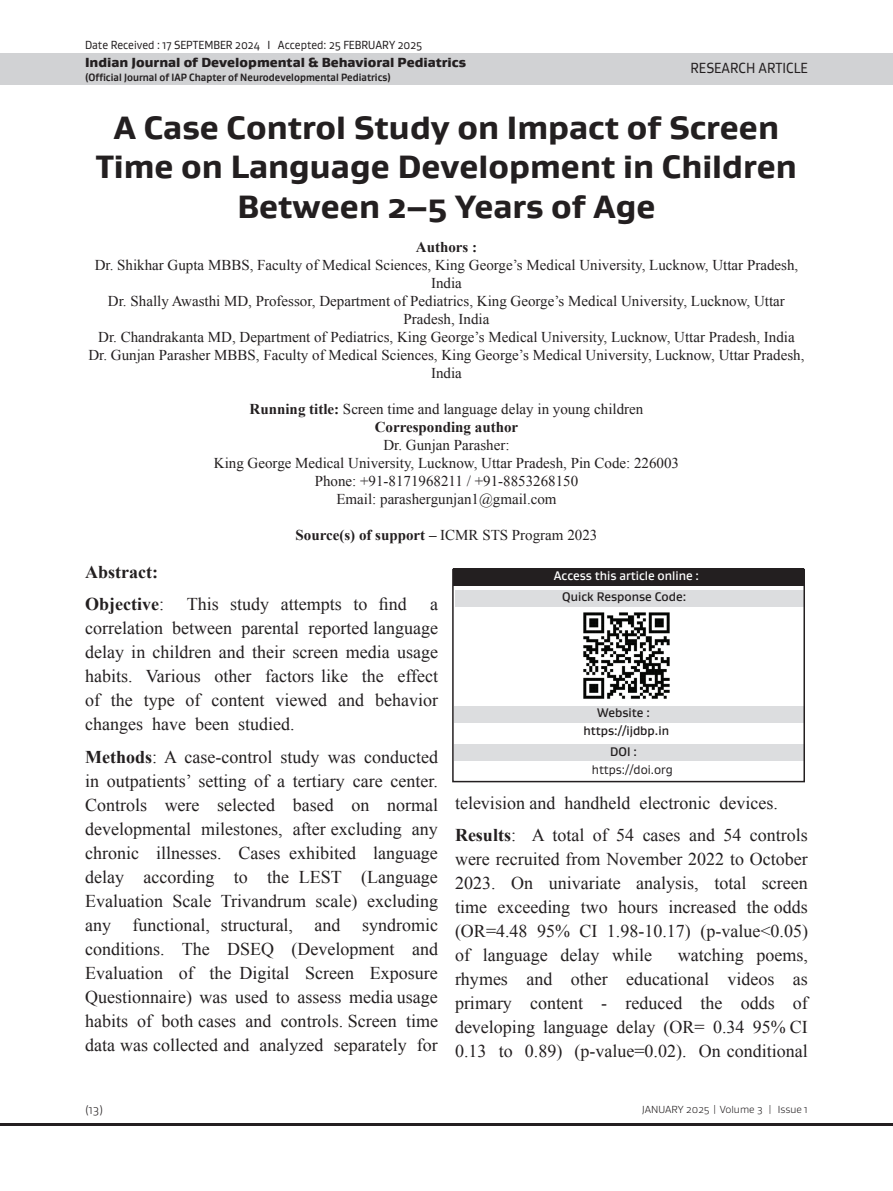
<style>
.page{position:relative;width:893px;height:1191px;background:#fff}
.page>*{position:absolute;margin:0;border:0;box-sizing:border-box;transform-origin:0 0}
.t1{font:800 33px/39.6px "Gustan";color:#231f20;text-align:center}
.t2{font:18px/24px "Times New Roman";color:#231f20;text-align:justify}
.t3{font:700 18px/32.5px "Times New Roman";color:#231f20}
.t4{font:15px/18px "Times New Roman";color:#231f20;text-align:center}
.t5{font:700 15px "Times New Roman";color:#231f20}
.t6{font:15px "Gustan";color:#231f20;scale:.9 1}
.t7{font:900 13.5px "Gustan";color:#231f20}
.t8{font:500 12.75px "Gustan";color:#231f20;scale:.95 1}
.t9{font:500 12.75px "Gustan";color:#fff;scale:.95 1}
.t10{font:12.75px "Gustan";color:#231f20;scale:.95 1}
.t11{font:12px "Gustan";color:#231f20;scale:.9 1}
.t12{font:300 12px "Gustan";color:#231f20}
.t13{font:700 10.8px "Gustan";color:#231f20;scale:.9 1}
.t14{font:300 10.5px "Gustan";color:#231f20}
.s1{font-weight:700}
.s2{font-weight:400}
</style>
<div class="page">
<div style="left:0;top:54px;width:893px;height:31px;background:#d1d2d4"></div>
<hr style="left:0;top:1123px;width:893px;height:2px;background:#231f20">
<div style="left:454px;top:569px;width:350px;height:17px;background:#231f20"></div>
<div style="left:454px;top:744px;width:349px;height:16px;background:#dcdddf"></div>
<div style="left:454px;top:706px;width:349px;height:17px;background:#dcdddf"></div>
<div style="left:455px;top:590px;width:349px;height:16px;background:#dcdddf"></div>
<div style="left:452px;top:569px;width:353px;height:213px;border:2px solid #231f20"></div>
<img style="left:583px;top:612px;width:87px;height:87px">
<p class="t11" style="left:85px;top:37px;width:376px">Date Received : 17 SEPTEMBER 2024 I Accepted: 25 february 2025</p>
<p class="t7" style="left:85px;top:53px;width:382px">Indian Journal of Developmental &amp; Behavioral Pediatrics</p>
<p class="t13" style="left:85px;top:70px;width:341px">(Official Journal of IAP Chapter of Neurodevelopmental Pediatrics)</p>
<p class="t6" style="left:691px;top:58px;width:132px">Research Article</p>
<h1 class="t1" style="left:96px;top:107px;width:702px">A Case Control Study on Impact of Screen<br>Time on Language Development in Children<br>Between 2–5 Years of Age</h1>
<p class="t5" style="left:416px;top:236px;width:63px">Authors :</p>
<p class="t4" style="left:88px;top:256px;width:717px">Dr. Shikhar Gupta MBBS, Faculty of Medical Sciences, King George’s Medical University, Lucknow, Uttar Pradesh, India<br>Dr. Shally Awasthi MD, Professor, Department of Pediatrics, King George’s Medical University, Lucknow, Uttar Pradesh, India<br>Dr. Chandrakanta MD, Department of Pediatrics, King George’s Medical University, Lucknow, Uttar Pradesh, India Dr. Gunjan Parasher MBBS, Faculty of Medical Sciences, King George’s Medical University, Lucknow, Uttar Pradesh, India</p>
<p class="t4" style="left:250px;top:400px;width:395px"><span class="s1">Running title:</span> Screen time and language delay in young children<br><span class="s1">Corresponding author</span></p>
<p class="t4" style="left:214px;top:436px;width:467px">Dr. Gunjan Parasher:<br>King George Medical University, Lucknow, Uttar Pradesh, Pin Code: 226003<br>Phone: +91-8171968211 / +91-8853268150<br>Email: parashergunjan1@gmail.com</p>
<p class="t5" style="left:296px;top:524px;width:303px">Source(s) of support – <span class="s2">ICMR STS Program 2023</span></p>
<p class="t3" style="left:85px;top:555px;width:80px">Abstract:<br>Objective<span class="s2">:</span></p>
<p class="t2" style="left:187px;top:592px;width:222px">This study attempts to find</p>
<p class="t2" style="left:85px;top:592px;width:354px;text-indent:345px">a correlation between parental reported language delay in children and their screen media usage habits. Various other factors like the effect of the type of content viewed and behavior changes have been studied.</p>
<p class="t2" style="left:85px;top:744px;width:354px"><span class="s1">Methods</span>: A case-control study was conducted in outpatients’ setting of a tertiary care center.<br>Controls were selected based on normal developmental milestones, after excluding any chronic illnesses. Cases exhibited language delay according to the LEST (Language Evaluation Scale Trivandrum scale) excluding any functional, structural, and syndromic conditions. The DSEQ (Development and Evaluation of the Digital Screen Exposure Questionnaire) was used to assess media usage habits of both cases and controls. Screen time data was collected and analyzed separately for</p>
<p class="t9" style="left:554px;top:568px;width:154px">Access this article online :</p>
<p class="t8" style="left:562px;top:588px;width:132px">Quick Response Code:</p>
<p class="t8" style="left:597px;top:704px;width:57px">Website :</p>
<p class="t8" style="left:583px;top:722px;width:92px">https://ijdbp.in</p>
<p class="t10" style="left:592px;top:761px;width:87px">https://doi.org</p>
<p class="t8" style="left:610px;top:743px;width:30px">DOI :</p>
<p class="t2" style="left:455px;top:786px;width:354px;line-height:32.5px">television and handheld electronic devices.<br><span class="s1">Results</span>: A total of 54 cases and 54 controls</p>
<p class="t2" style="left:455px;top:846px;width:354px">were recruited from November 2022 to October 2023. On univariate analysis, total screen time exceeding two hours increased the odds (OR=4.48 95% CI 1.98-10.17) (p-value&lt;0.05) of language delay while</p>
<p class="t2" style="left:455px;top:942px;width:354px;text-indent:223px">watching poems, rhymes and other educational videos as primary content - reduced the odds of developing language delay (OR= 0.34 95% CI 0.13 to 0.89) (p-value=0.02). On conditional</p>
<p class="t12" style="left:85px;top:1102px;width:20px">(13)</p>
<p class="t14" style="left:642px;top:1102px;width:167px">JANUARY 2025 | Volume 3 | Issue 1</p>
</div>
